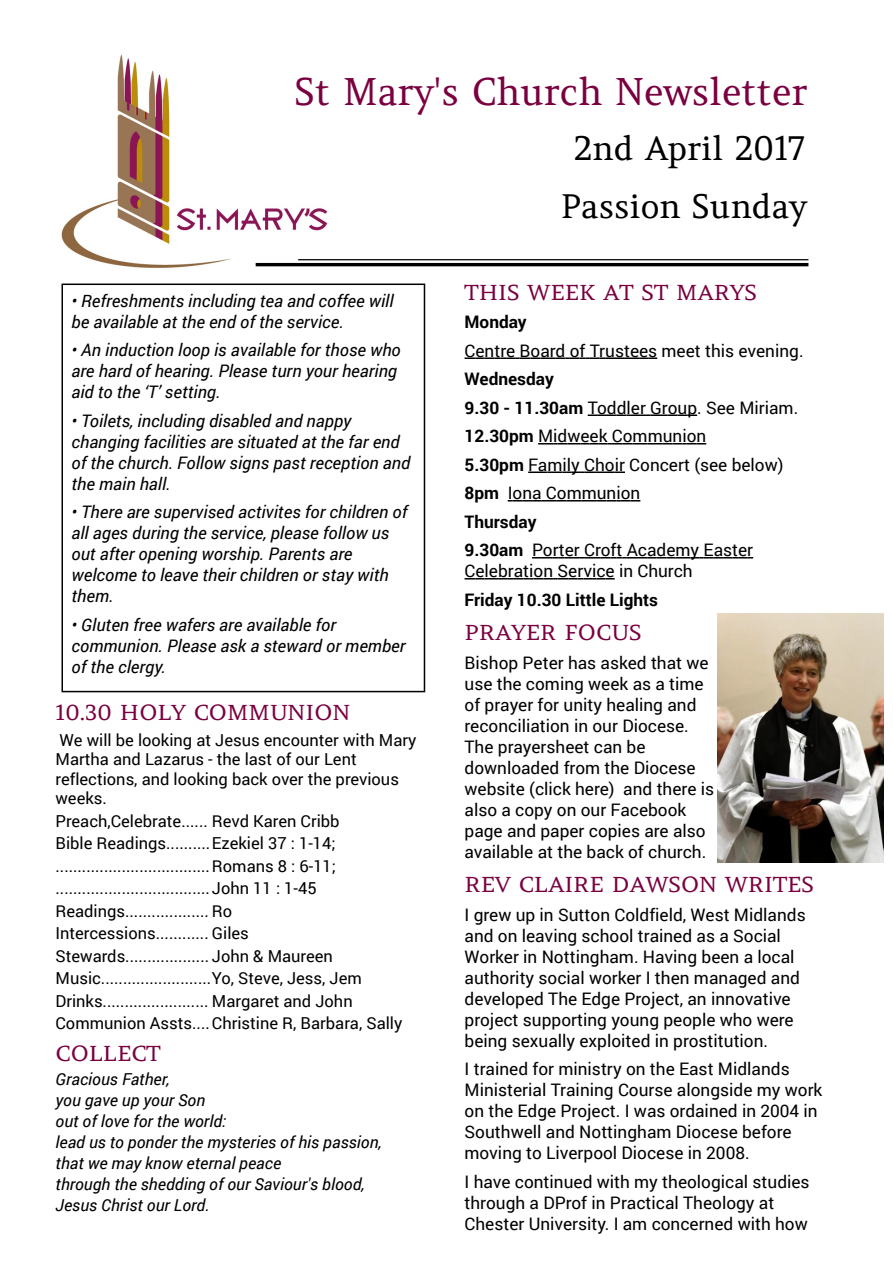
<style>
.page{position:relative;width:893px;height:1263px;background:#fff}
.page>*{position:absolute;margin:0;border:0;box-sizing:border-box;transform-origin:0 0}
.t1{font:37.5px "Amethysta";color:#7a003f}
.t2{font:33px/57.8px "Amethysta";color:#000;text-align:center}
.t3{font:21px "Amethysta";color:#7a003f;scale:1.1 1}
.t4{font:17.25px/21px "Roboto";color:#000}
.t5{font:italic 17.25px/21px "Roboto";color:#000}
.t6{font:700 17.25px "Roboto";color:#000}
.t7{font:16.5px/22.5px "Roboto";color:#000}
.t8{font:italic 16.5px/21px "Roboto";color:#000}
.s1{font-weight:700}
</style>
<div class="page">
<img style="left:61px;top:54px;width:269px;height:214px">
<hr style="left:256px;top:263px;width:552px;height:3px;background:#000">
<hr style="left:298px;top:259px;width:510px;height:1px;background:#000">
<div style="left:280px;top:76px;width:528px;height:45px;background:#fff"></div>
<div style="left:252px;top:135px;width:556px;height:39px;background:#fff"></div>
<svg style="left:465px;top:357px;width:192px;height:2px"></svg>
<svg style="left:588px;top:414px;width:109px;height:2px"></svg>
<svg style="left:538px;top:443px;width:168px;height:1px"></svg>
<svg style="left:528px;top:471px;width:97px;height:2px"></svg>
<svg style="left:508px;top:500px;width:132px;height:1px"></svg>
<svg style="left:532px;top:557px;width:221px;height:1px"></svg>
<svg style="left:465px;top:578px;width:150px;height:1px"></svg>
<div style="left:62px;top:284px;width:363px;height:408px;border:2px solid #000"></div>
<img style="left:718px;top:614px;width:165px;height:248px">
<h1 class="t1" style="left:295px;top:68px;width:514px">St Mary's Church Newsletter</h1>
<h2 class="t2" style="left:561px;top:119px;width:248px">2nd April 2017<br>Passion Sunday</h2>
<p class="t5" style="left:72px;top:290px;width:324px">• Refreshments including tea and coffee will be available at the end of the service.</p>
<p class="t5" style="left:72px;top:339px;width:331px">• An induction loop is available for those who are hard of hearing. Please turn your hearing aid to the ‘T’ setting.</p>
<p class="t5" style="left:72px;top:410px;width:340px">• Toilets, including disabled and nappy changing facilities are situated at the far end of the church. Follow signs past reception and the main hall.</p>
<p class="t5" style="left:72px;top:501px;width:337px">• There are supervised activites for children of all ages during the service, please follow us out after opening worship. Parents are welcome to leave their children or stay with them.</p>
<p class="t5" style="left:72px;top:614px;width:336px">• Gluten free wafers are available for communion. Please ask a steward or member of the clergy.</p>
<p class="t3" style="left:56px;top:699px;width:270px">10.30 HOLY COMMUNION</p>
<p class="t7" style="left:56px;top:729px;width:363px;line-height:19.5px">We will be looking at Jesus encounter with Mary Martha and Lazarus - the last of our Lent reflections, and looking back over the previous weeks.</p>
<p class="t7" style="left:56px;top:809px;width:348px">Preach,Celebrate...... Revd Karen Cribb<br>Bible Readings..........Ezekiel 37 : 1-14; ...................................Romans 8 : 6-11; ...................................John 11 : 1-45<br>Readings................... Ro<br>Intercessions............ Giles Stewards................... John &amp; Maureen Music.........................Yo, Steve, Jess, Jem Drinks........................ Margaret and John Communion Assts....Christine R, Barbara, Sally</p>
<p class="t3" style="left:56px;top:1040px;width:97px">COLLECT</p>
<p class="t8" style="left:56px;top:1068px;width:328px">Gracious Father,<br>you gave up your Son<br>out of love for the world:<br>lead us to ponder the mysteries of his passion, that we may know eternal peace<br>through the shedding of our Saviour's blood,<br>Jesus Christ our Lord.</p>
<p class="t3" style="left:465px;top:279px;width:267px">THIS WEEK AT ST MARYS</p>
<p class="t6" style="left:465px;top:310px;width:64px">Monday</p>
<p class="t4" style="left:465px;top:339px;width:341px">Centre Board of Trustees meet this evening.</p>
<p class="t4" style="left:465px;top:364px;width:335px;line-height:28.5px"><span class="s1">Wednesday<br>9.30 - 11.30am</span> Toddler Group. See Miriam.<br><span class="s1">12.30pm</span> Midweek Communion<br><span class="s1">5.30pm</span> Family Choir Concert (see below)<br><span class="s1">8pm</span> Iona Communion<br><span class="s1">Thursday<br>9.30am</span> Porter Croft Academy Easter</p>
<p class="t4" style="left:465px;top:560px;width:230px">Celebration Service in Church</p>
<p class="t6" style="left:465px;top:587px;width:195px">Friday 10.30 Little Lights</p>
<p class="t3" style="left:465px;top:619px;width:163px">PRAYER FOCUS</p>
<p class="t4" style="left:465px;top:651px;width:251px">Bishop Peter has asked that we use the coming week as a time of prayer for unity healing and reconciliation in our Diocese.<br>The prayersheet can be downloaded from the Diocese website (click here) and there is also a copy on our Facebook page and paper copies are also available at the back of church.</p>
<p class="t3" style="left:465px;top:871px;width:319px">REV CLAIRE DAWSON WRITES</p>
<p class="t4" style="left:465px;top:903px;width:343px">I grew up in Sutton Coldfield, West Midlands and on leaving school trained as a Social Worker in Nottingham. Having been a local authority social worker I then managed and developed The Edge Project, an innovative project supporting young people who were being sexually exploited in prostitution.</p>
<p class="t4" style="left:465px;top:1058px;width:359px">I trained for ministry on the East Midlands Ministerial Training Course alongside my work on the Edge Project. I was ordained in 2004 in Southwell and Nottingham Diocese before moving to Liverpool Diocese in 2008.</p>
<p class="t4" style="left:465px;top:1170px;width:347px">I have continued with my theological studies through a DProf in Practical Theology at<br>Chester University. I am concerned with how</p>
</div>
